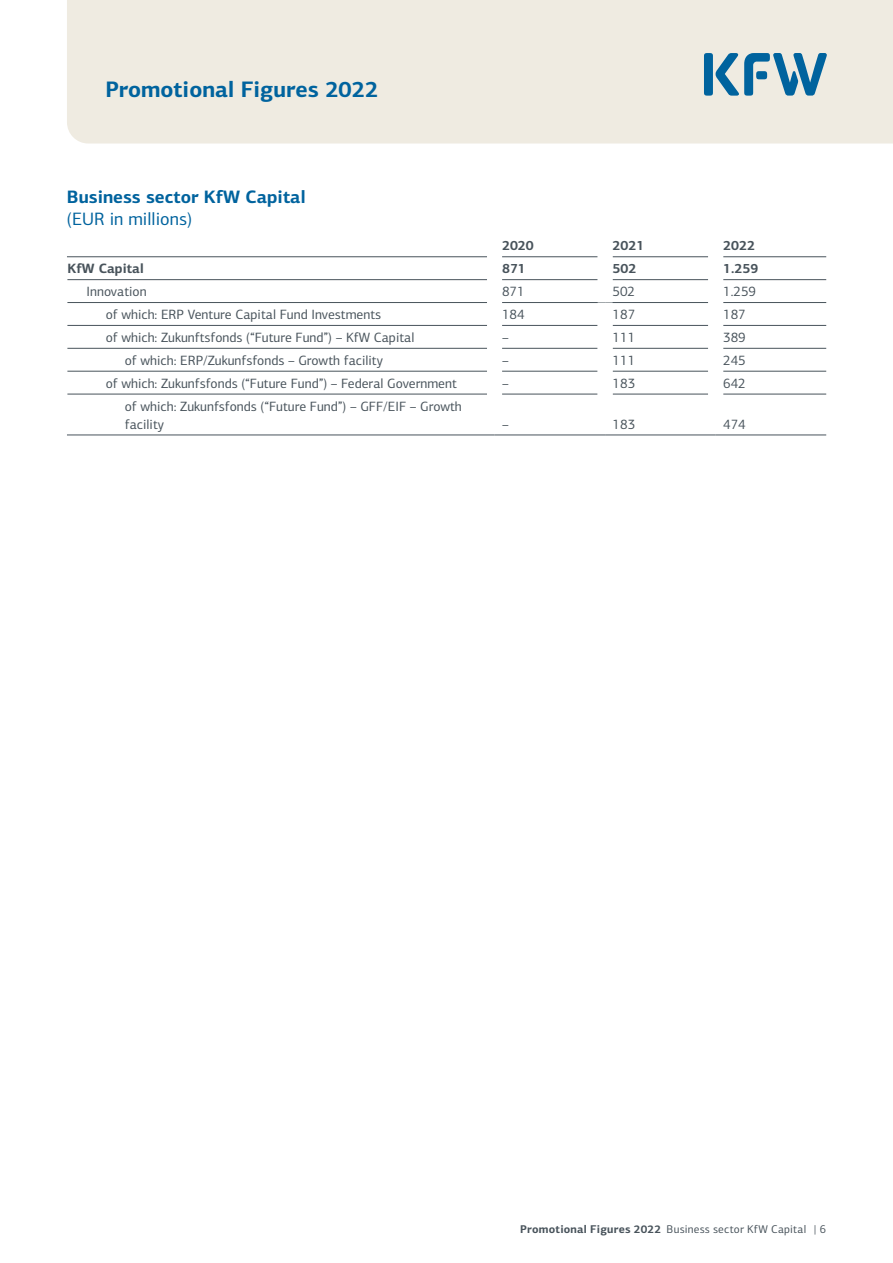
<style>
.page{position:relative;width:893px;height:1263px;background:#fff}
.page>*{position:absolute;margin:0;border:0;box-sizing:border-box;transform-origin:0 0}
.t1{font:700 22.5px "KFW Centro Sans";color:#00639e}
.Tabellen-Header_12_1{font:700 18px/22.5px "KFW Centro Sans";color:#00639e}
.Tabellentext_mager_m{font:13.5px/18px "KFW Centro Sans";color:#48535b}
.Tabellenzahlen_mager{font:13.5px "KFW Centro Sans";color:#48535b}
.Tabellenzahlen_fett{font:700 13.5px "KFW Centro Sans";color:#48535b}
.Tabellentext_fett_mE{font:700 13.5px "KFW Centro Sans";color:#48535b}
.t2{font:11.25px "KFW Centro Sans";letter-spacing:.02em;color:#48535b}
.s1{font-weight:400}
.s2{font-weight:700}
</style>
<div class="page">
<div style="left:67px;top:0;width:826px;height:144px;background:#efebe1"></div>
<hr style="left:67px;top:302px;width:420px;height:1px;background:#48535b">
<hr style="left:502px;top:302px;width:103px;height:1px;background:#48535b">
<hr style="left:605px;top:302px;width:103px;height:1px;background:#48535b">
<hr style="left:723px;top:302px;width:103px;height:1px;background:#48535b">
<hr style="left:67px;top:325px;width:420px;height:1px;background:#48535b">
<hr style="left:502px;top:325px;width:96px;height:1px;background:#48535b">
<hr style="left:613px;top:325px;width:95px;height:1px;background:#48535b">
<hr style="left:723px;top:325px;width:103px;height:1px;background:#48535b">
<hr style="left:67px;top:348px;width:420px;height:1px;background:#48535b">
<hr style="left:502px;top:348px;width:96px;height:1px;background:#48535b">
<hr style="left:613px;top:348px;width:95px;height:1px;background:#48535b">
<hr style="left:723px;top:348px;width:103px;height:1px;background:#48535b">
<hr style="left:67px;top:371px;width:420px;height:1px;background:#48535b">
<hr style="left:502px;top:371px;width:96px;height:1px;background:#48535b">
<hr style="left:613px;top:371px;width:95px;height:1px;background:#48535b">
<hr style="left:723px;top:371px;width:103px;height:1px;background:#48535b">
<hr style="left:67px;top:394px;width:420px;height:1px;background:#48535b">
<hr style="left:502px;top:394px;width:96px;height:1px;background:#48535b">
<hr style="left:613px;top:394px;width:95px;height:1px;background:#48535b">
<hr style="left:723px;top:394px;width:103px;height:1px;background:#48535b">
<hr style="left:67px;top:279px;width:420px;height:1px;background:#48535b">
<hr style="left:502px;top:279px;width:96px;height:1px;background:#48535b">
<hr style="left:613px;top:279px;width:95px;height:1px;background:#48535b">
<hr style="left:723px;top:279px;width:103px;height:1px;background:#48535b">
<hr style="left:67px;top:256px;width:420px;height:1px;background:#48535b">
<hr style="left:502px;top:256px;width:96px;height:1px;background:#48535b">
<hr style="left:613px;top:256px;width:95px;height:1px;background:#48535b">
<hr style="left:723px;top:256px;width:103px;height:1px;background:#48535b">
<hr style="left:67px;top:435px;width:428px;height:1px;background:#48535b">
<hr style="left:495px;top:435px;width:110px;height:1px;background:#48535b">
<hr style="left:605px;top:435px;width:111px;height:1px;background:#48535b">
<hr style="left:716px;top:435px;width:110px;height:1px;background:#48535b">
<div style="left:704px;top:53px;width:9px;height:43px;background:#00639e;border-radius:3px"></div>
<svg style="left:716px;top:53px;width:111px;height:43px"></svg>
<h1 class="t1" style="left:105px;top:75px;width:275px">Promotional Figures 2022</h1>
<h2 class="Tabellen-Header_12_1" style="left:67px;top:185px;width:240px">Business sector KfW Capital <span class="s1">(EUR in millions)</span></h2>
<p class="Tabellenzahlen_fett" style="left:502px;top:237px;width:33px">2020</p>
<p class="Tabellenzahlen_fett" style="left:613px;top:237px;width:33px">2021</p>
<p class="Tabellenzahlen_fett" style="left:723px;top:237px;width:33px">2022</p>
<p class="Tabellentext_fett_mE" style="left:67px;top:260px;width:78px">KfW Capital</p>
<p class="Tabellenzahlen_fett" style="left:502px;top:260px;width:25px">871</p>
<p class="Tabellenzahlen_fett" style="left:613px;top:260px;width:25px">502</p>
<p class="Tabellenzahlen_fett" style="left:723px;top:260px;width:37px">1.259</p>
<p class="Tabellentext_mager_m" style="left:87px;top:282px;width:62px">Innovation</p>
<p class="Tabellenzahlen_mager" style="left:502px;top:282px;width:24px">871</p>
<p class="Tabellenzahlen_mager" style="left:613px;top:282px;width:24px">502</p>
<p class="Tabellenzahlen_mager" style="left:723px;top:282px;width:34px">1.259</p>
<p class="Tabellentext_mager_m" style="left:106px;top:305px;width:277px">of which: ERP Venture Capital Fund Investments</p>
<p class="Tabellenzahlen_mager" style="left:502px;top:305px;width:24px">184</p>
<p class="Tabellenzahlen_mager" style="left:613px;top:305px;width:24px">187</p>
<p class="Tabellenzahlen_mager" style="left:723px;top:305px;width:24px">187</p>
<p class="Tabellentext_mager_m" style="left:106px;top:328px;width:310px">of which: Zukunftsfonds (“Future Fund”) – KfW Capital</p>
<p class="Tabellenzahlen_mager" style="left:502px;top:328px;width:8px">–</p>
<p class="Tabellenzahlen_mager" style="left:613px;top:328px;width:24px">111</p>
<p class="Tabellenzahlen_mager" style="left:723px;top:328px;width:24px">389</p>
<p class="Tabellentext_mager_m" style="left:125px;top:351px;width:260px">of which: ERP/Zukunfsfonds – Growth facility</p>
<p class="Tabellenzahlen_mager" style="left:502px;top:351px;width:8px">–</p>
<p class="Tabellenzahlen_mager" style="left:613px;top:351px;width:24px">111</p>
<p class="Tabellenzahlen_mager" style="left:723px;top:351px;width:24px">245</p>
<p class="Tabellentext_mager_m" style="left:106px;top:374px;width:353px">of which: Zukunfsfonds (“Future Fund”) – Federal Government</p>
<p class="Tabellenzahlen_mager" style="left:502px;top:374px;width:8px">–</p>
<p class="Tabellenzahlen_mager" style="left:613px;top:374px;width:24px">183</p>
<p class="Tabellenzahlen_mager" style="left:723px;top:374px;width:24px">642</p>
<p class="Tabellentext_mager_m" style="left:125px;top:397px;width:339px">of which: Zukunfsfonds (“Future Fund”) – GFF/EIF – Growth facility</p>
<p class="Tabellenzahlen_mager" style="left:502px;top:414px;width:8px">–</p>
<p class="Tabellenzahlen_mager" style="left:613px;top:414px;width:24px">183</p>
<p class="Tabellenzahlen_mager" style="left:723px;top:414px;width:24px">474</p>
<p class="t2" style="left:520px;top:1221px;width:307px"><span class="s2">Promotional Figures 2022</span> Business sector KfW Capital | 6</p>
</div>
